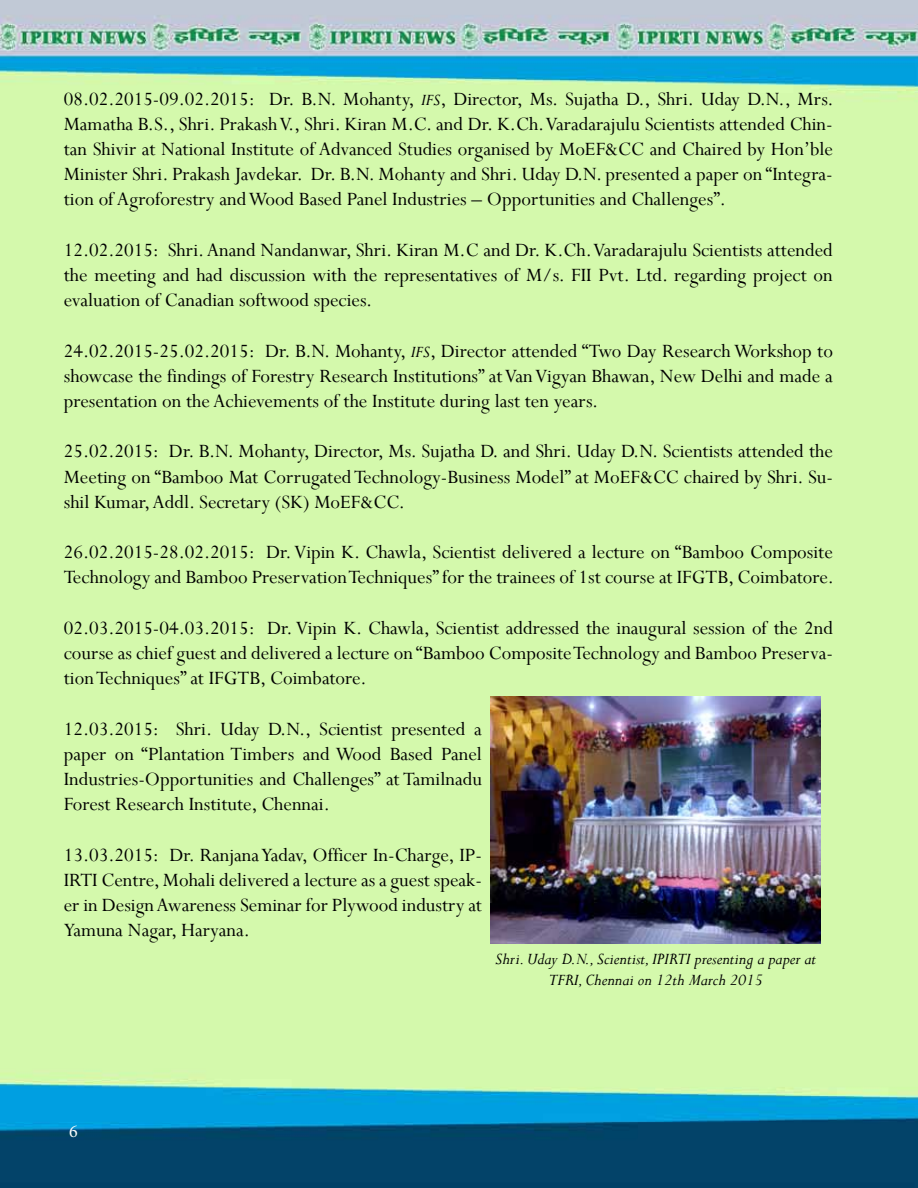
<style>
.page{position:relative;width:918px;height:1188px;background:#fff}
.page>*{position:absolute;margin:0;border:0;box-sizing:border-box;transform-origin:0 0}
.t1{font:21px/25.2px "Perpetua";color:#000;text-align:justify}
.t2{font:italic 18px/21.6px "Perpetua";color:#000;text-align:center}
.t3{font:18px "Minion Pro";color:#fbfbfb}
.s1{font-style:italic;font-size:18px}
</style>
<div class="page">
<img style="left:0;top:0;width:918px;height:1188px">
<img style="left:491px;top:696px;width:330px;height:248px">
<p class="t1" style="left:64px;top:86px;width:771px">08.02.2015-09.02.2015: Dr. B.N. Mohanty, <span class="s1">IFS</span>, Director, Ms. Sujatha D., Shri. Uday D.N., Mrs.<br>Mamatha B.S., Shri. Prakash V., Shri. Kiran M.C. and Dr. K.Ch. Varadarajulu Scientists attended Chin&shy;tan Shivir at National Institute of Advanced Studies organised by MoEF&amp;CC and Chaired by Hon’ble Minister Shri. Prakash Javdekar. Dr. B.N. Mohanty and Shri. Uday D.N. presented a paper on “Integra&shy;tion of Agroforestry and Wood Based Panel Industries – Opportunities and Challenges”.</p>
<p class="t1" style="left:64px;top:237px;width:771px">12.02.2015: Shri. Anand Nandanwar, Shri. Kiran M.C and Dr. K.Ch. Varadarajulu Scientists attended the meeting and had discussion with the representatives of M/s. FII Pvt. Ltd. regarding project on evaluation of Canadian softwood species.</p>
<p class="t1" style="left:64px;top:338px;width:771px">24.02.2015-25.02.2015: Dr. B.N. Mohanty, <span class="s1">IFS</span>, Director attended “Two Day Research Workshop to showcase the findings of Forestry Research Institutions” at Van Vigyan Bhawan, New Delhi and made a presentation on the Achievements of the Institute during last ten years.</p>
<p class="t1" style="left:64px;top:438px;width:771px">25.02.2015: Dr. B.N. Mohanty, Director, Ms. Sujatha D. and Shri. Uday D.N. Scientists attended the Meeting on “Bamboo Mat Corrugated Technology-Business Model” at MoEF&amp;CC chaired by Shri. Su&shy;shil Kumar, Addl. Secretary (SK) MoEF&amp;CC.</p>
<p class="t1" style="left:64px;top:539px;width:772px">26.02.2015-28.02.2015: Dr. Vipin K. Chawla, Scientist delivered a lecture on “Bamboo Composite<br>Technology and Bamboo Preservation Techniques” for the trainees of 1st course at IFGTB, Coimbatore.</p>
<p class="t1" style="left:64px;top:615px;width:771px">02.03.2015-04.03.2015: Dr. Vipin K. Chawla, Scientist addressed the inaugural session of the 2nd course as chief guest and delivered a lecture on “Bamboo Composite Technology and Bamboo Preserva&shy;tion Techniques” at IFGTB, Coimbatore.</p>
<p class="t1" style="left:64px;top:716px;width:420px">12.03.2015: Shri. Uday D.N., Scientist presented a paper on “Plantation Timbers and Wood Based Panel Industries-Opportunities and Challenges” at Tamilnadu Forest Research Institute, Chennai.</p>
<p class="t1" style="left:64px;top:842px;width:420px">13.03.2015: Dr. Ranjana Yadav, Officer In-Charge, IP-IRTI Centre, Mohali delivered a lecture as a guest speak&shy;er in Design Awareness Seminar for Plywood industry at Yamuna Nagar, Haryana.</p>
<p class="t2" style="left:495px;top:947px;width:323px">Shri. Uday D.N., Scientist, IPIRTI presenting a paper at<br>TFRI, Chennai on 12th March 2015</p>
<p class="t3" style="left:69px;top:1120px;width:10px">6</p>
</div>
